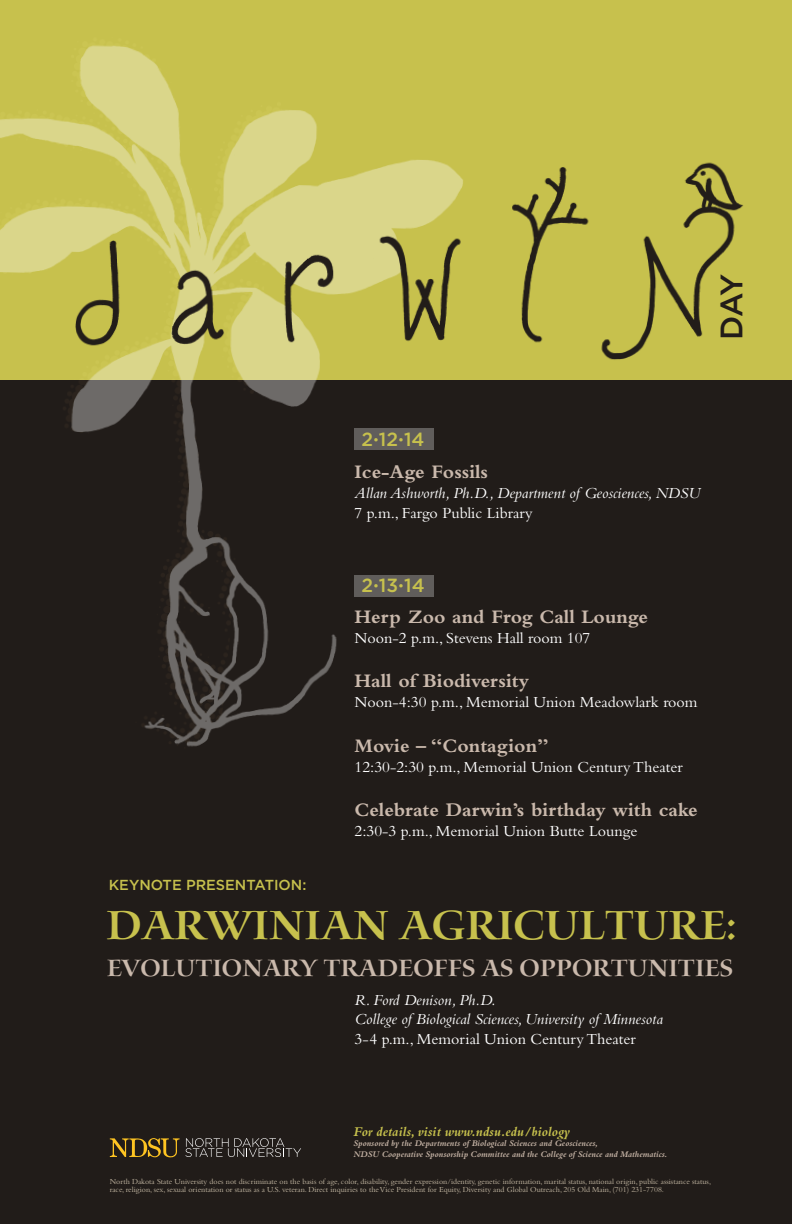
<style>
.page{position:relative;width:792px;height:1224px;background:#fff}
.page>*{position:absolute;margin:0;border:0;box-sizing:border-box;transform-origin:0 0}
.t1{font:46.3px "Waters Titling MM 510 700";color:#c7c14d}
.t2{font:500 31.1px "Gotham";color:#211c19}
.t3{font:26.9px "Waters Titling MM 510 700";color:#cab9ac}
.t4{font:700 20px "Bembo";color:#cab9ac}
.t5{font:500 19px "Gotham";color:#c7c14d}
.t6{font:16px "Bembo";color:#fff}
.t7{font:italic 16px/19.2px "Bembo";color:#fff}
.t8{font:500 14.5px "Gotham";color:#c7c14d}
.t9{font:italic 700 14px "Bembo";color:#c7c14d}
.t10{font:italic 700 9px/10.8px "Bembo";color:#c4b2a4}
.t11{font:8px/8px "Bembo";color:#c5b9a4}
.s1{font-size:12px}
</style>
<div class="page">
<div style="left:0;top:0;width:792px;height:380px;background:#c7c14d"></div>
<div style="left:0;top:380px;width:792px;height:844px;background:#211c19"></div>
<img style="left:0;top:45px;width:291px;height:702px">
<svg style="left:110px;top:1138px;width:191px;height:20px"></svg>
<div style="left:355px;top:428px;width:79px;height:22px;background:#605d5b"></div>
<div style="left:355px;top:575px;width:79px;height:22px;background:#605d5b"></div>
<img style="left:60px;top:144px;width:683px;height:234px">
<p class="t8" style="left:109px;top:876px;width:199px">KEYNOTE PRESENTATION:</p>
<p class="t2" style="left:714px;top:340px;width:68px;rotate:-90deg">DAY</p>
<p class="t5" style="left:361px;top:429px;width:65px">2<span class="s1">•</span>12<span class="s1">•</span>14</p>
<p class="t4" style="left:355px;top:461px;width:135px">Ice-Age Fossils</p>
<p class="t7" style="left:355px;top:483px;width:347px">Allan Ashworth, Ph.D., Department of Geosciences, NDSU</p>
<p class="t6" style="left:355px;top:504px;width:180px">7 p.m., Fargo Public Library</p>
<p class="t5" style="left:361px;top:574px;width:65px">2<span class="s1">•</span>13<span class="s1">•</span>14</p>
<p class="t4" style="left:355px;top:605px;width:295px">Herp Zoo and Frog Call Lounge</p>
<p class="t6" style="left:355px;top:628px;width:237px">Noon-2 p.m., Stevens Hall room 107</p>
<p class="t4" style="left:355px;top:670px;width:176px">Hall of Biodiversity</p>
<p class="t6" style="left:355px;top:693px;width:345px">Noon-4:30 p.m., Memorial Union Meadowlark room</p>
<p class="t4" style="left:355px;top:734px;width:196px">Movie – “Contagion”</p>
<p class="t6" style="left:355px;top:757px;width:330px">12:30-2:30 p.m., Memorial Union Century Theater</p>
<p class="t4" style="left:355px;top:799px;width:345px">Celebrate Darwin’s birthday with cake</p>
<p class="t6" style="left:355px;top:822px;width:284px">2:30-3 p.m., Memorial Union Butte Lounge</p>
<p class="t1" style="left:106px;top:904px;width:632px">DARWINIAN AGRICULTURE:</p>
<p class="t3" style="left:107px;top:955px;width:628px">EVOLUTIONARY TRADEOFFS AS OPPORTUNITIES</p>
<p class="t7" style="left:355px;top:990px;width:310px">R. Ford Denison, Ph.D.<br>College of Biological Sciences, University of Minnesota</p>
<p class="t6" style="left:355px;top:1030px;width:283px">3-4 p.m., Memorial Union Century Theater</p>
<p class="t9" style="left:354px;top:1123px;width:218px">For details, visit www.ndsu.edu/biology</p>
<p class="t10" style="left:354px;top:1138px;width:315px">Sponsored by the Departments of Biological Sciences and Geosciences,<br>NDSU Cooperative Sponsorship Committee and the College of Science and Mathematics.</p>
<p class="t11" style="left:110px;top:1178px;width:603px">North Dakota State University does not discriminate on the basis of age, color, disability, gender expression/identity, genetic information, marital status, national origin, public assistance status, race, religion, sex, sexual orientation or status as a U.S. veteran. Direct inquiries to the Vice President for Equity, Diversity and Global Outreach, 205 Old Main, (701) 231-7708.</p>
</div>
